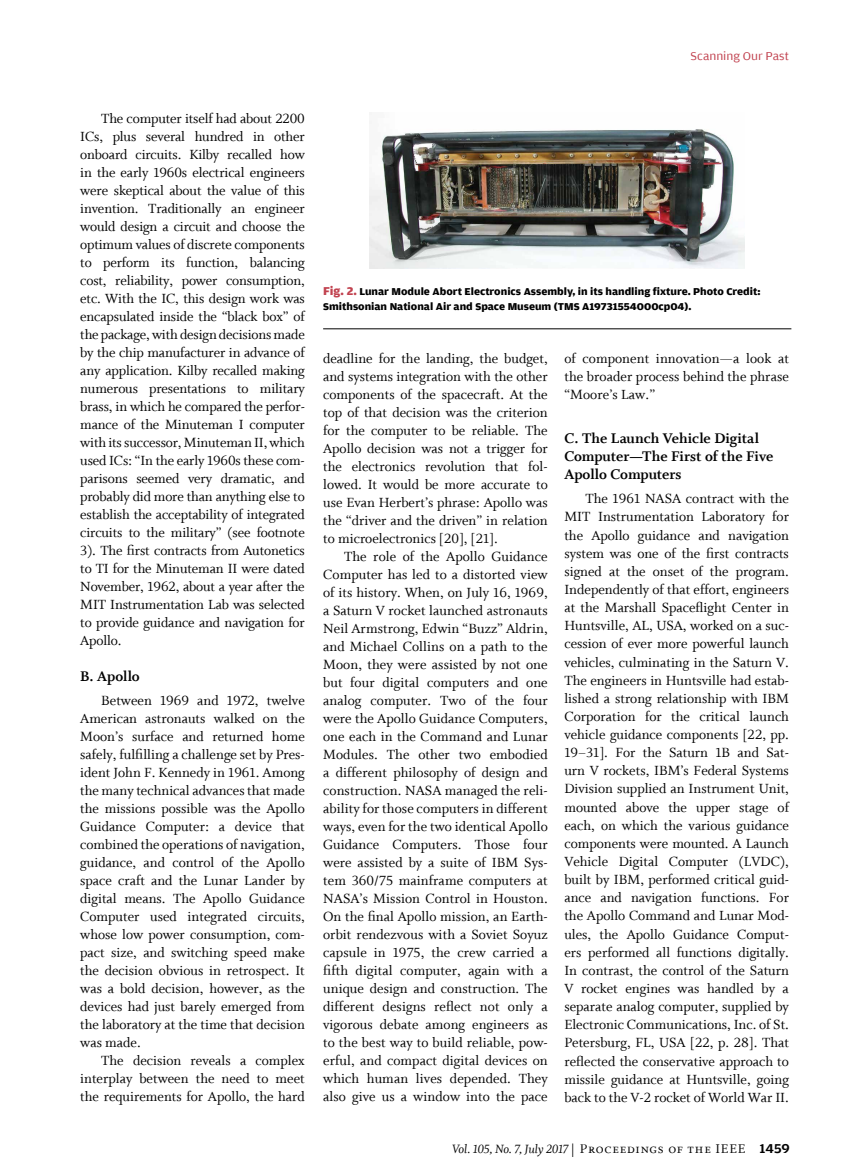
<style>
.page{position:relative;width:864px;height:1174px;background:#fff}
.page>*{position:absolute;margin:0;border:0;box-sizing:border-box;transform-origin:0 0}
.t1{font:15.75px/18.1px "Whitman Bold LF";letter-spacing:-.005em;color:#000}
.t2{font:15px/18px "Whitman Roman LF";color:#000;text-align:justify}
.t3{font:13.5px "Whitman Italic LF";letter-spacing:-.02em;color:#000}
.t4{font:12px "Amplitude Wide";color:#c1424f}
.t5{font:700 10.5px/15px "Amplitude Wide";color:#000}
.s1{font-size:12px;color:#c1424f}
.s2{font-family:"Whitman Small Caps LF";font-size:14.25px}
.s3{font-family:"Amplitude Wide";font-weight:500}
</style>
<div class="page">
<hr style="left:323px;top:328px;width:468px;height:1px;background:#000">
<img style="left:370px;top:129px;width:375px;height:140px">
<p class="t4" style="left:691px;top:50px;width:100px">Scanning Our Past</p>
<p class="t2" style="left:80px;top:110px;width:226px;text-indent:21px">The computer itself had about 2200<br>ICs, plus several hundred in other onboard circuits. Kilby recalled how in the early 1960s electrical engineers were skeptical about the value of this invention. Traditionally an engineer would design a circuit and choose the optimum values of discrete components to perform its function, balancing cost, reliability, power consumption, etc. With the IC, this design work was encapsulated inside the “black box” of the package, with design decisions made by the chip manufacturer in advance of any application. Kilby recalled making numerous presentations to military brass, in which he compared the perfor&shy;mance of the Minuteman I computer with its successor, Minuteman II, which used ICs: “In the early 1960s these com&shy;parisons seemed very dramatic, and probably did more than anything else to establish the acceptability of integrated circuits to the military” (see footnote 3). The first contracts from Autonetics to TI for the Minuteman II were dated November, 1962, about a year after the MIT Instrumentation Lab was selected to provide guidance and navigation for Apollo.</p>
<p class="t1" style="left:80px;top:668px;width:61px">B. Apollo</p>
<p class="t2" style="left:80px;top:692px;width:226px;text-indent:21px">Between 1969 and 1972, twelve American astronauts walked on the Moon’s surface and returned home safely, fulfilling a challenge set by Pres&shy;ident John F. Kennedy in 1961. Among the many technical advances that made the missions possible was the Apollo Guidance Computer: a device that combined the operations of navigation, guidance, and control of the Apollo space craft and the Lunar Lander by digital means. The Apollo Guidance Computer used integrated circuits, whose low power consumption, com&shy;pact size, and switching speed make the decision obvious in retrospect. It was a bold decision, however, as the devices had just barely emerged from the laboratory at the time that decision was made.</p>
<p class="t2" style="left:80px;top:1052px;width:226px;text-indent:21px">The decision reveals a complex interplay between the need to meet the requirements for Apollo, the hard</p>
<p class="t5" style="left:323px;top:285px;width:439px"><span class="s1">Fig. 2.</span> Lunar Module Abort Electronics Assembly, in its handling fixture. Photo Credit:<br>Smithsonian National Air and Space Museum (TMS A19731554000cp04).</p>
<p class="t2" style="left:323px;top:349px;width:226px">deadline for the landing, the budget, and systems integration with the other components of the spacecraft. At the top of that decision was the criterion for the computer to be reliable. The Apollo decision was not a trigger for the electronics revolution that fol&shy;lowed. It would be more accurate to use Evan Herbert’s phrase: Apollo was the “driver and the driven” in relation to microelectronics [20], [21].</p>
<p class="t2" style="left:323px;top:547px;width:226px;text-indent:21px">The role of the Apollo Guidance Computer has led to a distorted view of its history. When, on July 16, 1969, a Saturn V rocket launched astronauts Neil Armstrong, Edwin “Buzz” Aldrin, and Michael Collins on a path to the Moon, they were assisted by not one but four digital computers and one analog computer. Two of the four were the Apollo Guidance Computers, one each in the Command and Lunar Modules. The other two embodied a different philosophy of design and construction. NASA managed the reli&shy;ability for those computers in different ways, even for the two identical Apollo Guidance Computers. Those four were assisted by a suite of IBM Sys&shy;tem 360/75 mainframe computers at NASA’s Mission Control in Houston.<br>On the final Apollo mission, an Earth&shy;orbit rendezvous with a Soviet Soyuz capsule in 1975, the crew carried a fifth digital computer, again with a unique design and construction. The different designs reflect not only a vigorous debate among engineers as to the best way to build reliable, pow&shy;erful, and compact digital devices on which human lives depended. They also give us a window into the pace</p>
<p class="t2" style="left:564px;top:350px;width:226px">of component innovation—a look at the broader process behind the phrase “Moore’s Law.”</p>
<p class="t1" style="left:564px;top:429px;width:211px">C. The Launch Vehicle Digital<br>Computer—The First of the Five<br>Apollo Computers</p>
<p class="t2" style="left:564px;top:490px;width:226px;text-indent:21px">The 1961 NASA contract with the MIT Instrumentation Laboratory for the Apollo guidance and navigation system was one of the first contracts signed at the onset of the program.<br>Independently of that effort, engineers at the Marshall Spaceflight Center in Huntsville, AL, USA, worked on a suc&shy;cession of ever more powerful launch vehicles, culminating in the Saturn V.<br>The engineers in Huntsville had estab&shy;lished a strong relationship with IBM Corporation for the critical launch vehicle guidance components [22, pp.<br>19–31]. For the Saturn 1B and Sat&shy;urn V rockets, IBM’s Federal Systems Division supplied an Instrument Unit, mounted above the upper stage of each, on which the various guidance components were mounted. A Launch Vehicle Digital Computer (LVDC), built by IBM, performed critical guid&shy;ance and navigation functions. For the Apollo Command and Lunar Mod&shy;ules, the Apollo Guidance Comput&shy;ers performed all functions digitally.<br>In contrast, the control of the Saturn V rocket engines was handled by a separate analog computer, supplied by Electronic Communications, Inc. of St.<br>Petersburg, FL, USA [22, p. 28]. That reflected the conservative approach to missile guidance at Huntsville, going back to the V-2 rocket of World War II.</p>
<p class="t3" style="left:452px;top:1141px;width:339px">Vol. 105, No. 7, July 2017 | <span class="s2">Proceedings of the IEEE</span> <span class="s3">1459</span></p>
</div>
